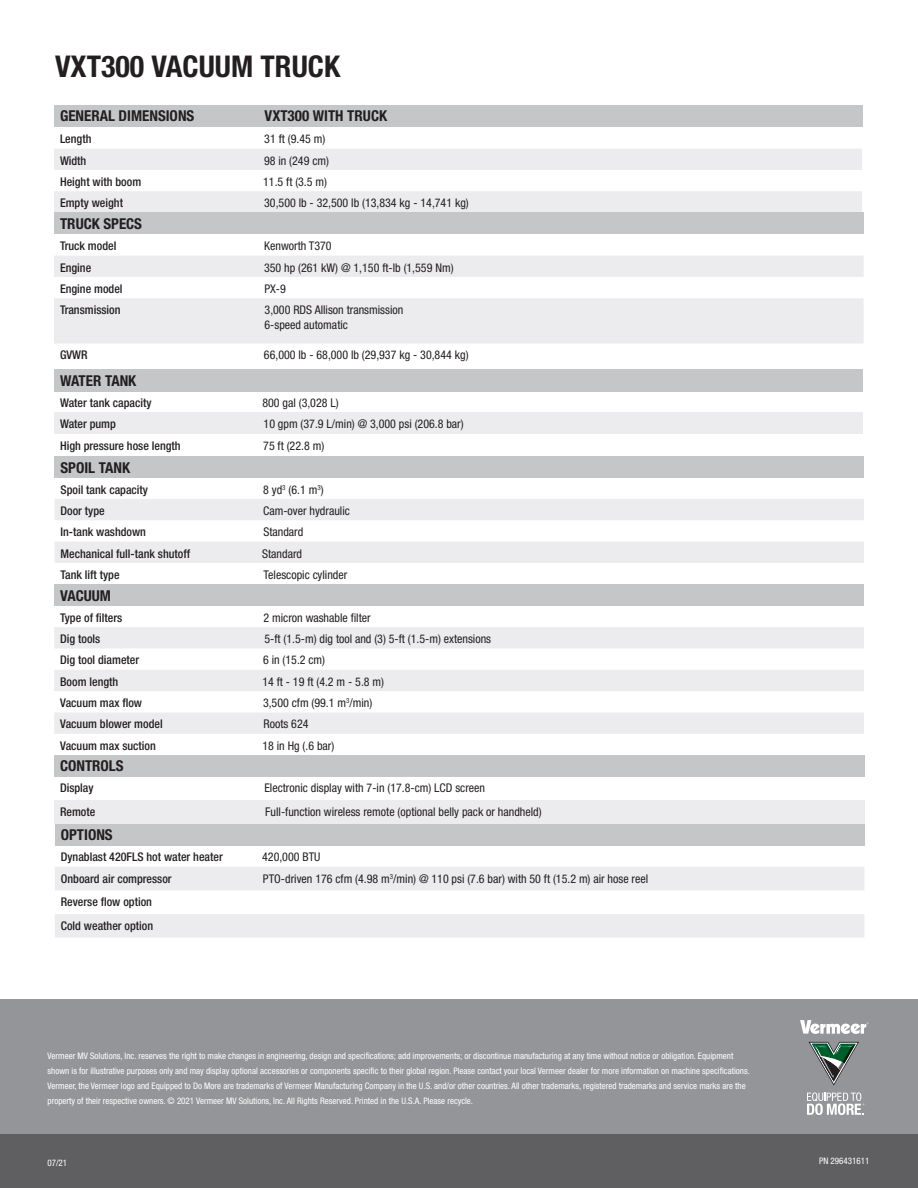
<style>
.page{position:relative;width:918px;height:1188px;background:#fff}
.page>*{position:absolute;margin:0;border:0;box-sizing:border-box;transform-origin:0 0}
.t1{font:700 condensed 30px "Helvetica Neue";color:#231f20}
.t2{font:700 condensed 15px "Helvetica Neue";color:#231f20}
.t3{font:condensed 12px/14.4px "Helvetica Neue";color:#231f20}
.t4{font:500 condensed 12px/23.7px "Helvetica Neue";color:#231f20}
.t5{font:condensed 9px/15px "Helvetica Neue";color:#fff}
</style>
<div class="page">
<div style="left:54px;top:106px;width:808px;height:21px;background:#c5c6c8"></div>
<svg style="left:54px;top:149px;width:808px;height:64px;fill:#ececee"></svg>
<div style="left:54px;top:213px;width:810px;height:21px;background:#c5c6c8"></div>
<svg style="left:54px;top:256px;width:810px;height:88px;fill:#ececee"></svg>
<div style="left:55px;top:456px;width:809px;height:22px;background:#c5c6c8"></div>
<svg style="left:55px;top:499px;width:809px;height:64px;fill:#ececee"></svg>
<div style="left:54px;top:584px;width:810px;height:22px;background:#c5c6c8"></div>
<svg style="left:54px;top:627px;width:810px;height:107px;fill:#ececee"></svg>
<div style="left:54px;top:755px;width:810px;height:21px;background:#c5c6c8"></div>
<div style="left:54px;top:800px;width:810px;height:24px;background:#ececee"></div>
<div style="left:55px;top:824px;width:809px;height:21px;background:#c5c6c8"></div>
<svg style="left:55px;top:867px;width:809px;height:71px;fill:#ececee"></svg>
<div style="left:54px;top:369px;width:808px;height:22px;background:#c5c6c8"></div>
<div style="left:54px;top:412px;width:808px;height:22px;background:#ececee"></div>
<div style="left:0;top:999px;width:918px;height:151px;background:#939598"></div>
<svg style="left:800px;top:1020px;width:68px;height:14px"></svg>
<svg style="left:807px;top:1092px;width:57px;height:23px"></svg>
<svg style="left:809px;top:1042px;width:50px;height:44px"></svg>
<div style="left:0;top:1134px;width:918px;height:54px;background:#5f5f62"></div>
<h1 class="t1" style="left:55px;top:48px;width:287px">VXT300 VACUUM TRUCK</h1>
<h2 class="t2" style="left:60px;top:106px;width:136px">GENERAL DIMENSIONS</h2>
<h2 class="t2" style="left:265px;top:106px;width:124px">VXT300 WITH TRUCK</h2>
<h3 class="t4" style="left:60px;top:127px;width:33px">Length</h3>
<h3 class="t3" style="left:264px;top:132px;width:62px">31 ft (9.45 m)</h3>
<h3 class="t4" style="left:60px;top:148px;width:28px">Width</h3>
<h3 class="t3" style="left:264px;top:153px;width:67px">98 in (249 cm)</h3>
<h3 class="t4" style="left:60px;top:170px;width:83px">Height with boom</h3>
<h3 class="t3" style="left:263px;top:174px;width:65px">11.5 ft (3.5 m)</h3>
<h3 class="t4" style="left:60px;top:191px;width:65px">Empty weight</h3>
<h3 class="t3" style="left:264px;top:196px;width:206px">30,500 lb - 32,500 lb (13,834 kg - 14,741 kg)</h3>
<h2 class="t2" style="left:60px;top:215px;width:84px">TRUCK SPECS</h2>
<h3 class="t4" style="left:60px;top:234px;width:58px">Truck model</h3>
<h3 class="t3" style="left:264px;top:239px;width:69px">Kenworth T370</h3>
<h3 class="t4" style="left:60px;top:255px;width:33px">Engine</h3>
<h3 class="t3" style="left:264px;top:260px;width:191px">350 hp (261 kW) @ 1,150 ft-lb (1,559 Nm)</h3>
<h3 class="t4" style="left:60px;top:277px;width:64px">Engine model</h3>
<h3 class="t3" style="left:264px;top:281px;width:23px">PX-9</h3>
<h3 class="t4" style="left:60px;top:298px;width:62px">Transmission</h3>
<h3 class="t3" style="left:264px;top:303px;width:140px">3,000 RDS Allison transmission<br>6-speed automatic</h3>
<h3 class="t4" style="left:60px;top:343px;width:29px">GVWR</h3>
<h3 class="t3" style="left:264px;top:348px;width:206px">66,000 lb - 68,000 lb (29,937 kg - 30,844 kg)</h3>
<h2 class="t2" style="left:60px;top:371px;width:78px">WATER TANK</h2>
<h3 class="t4" style="left:60px;top:391px;width:93px">Water tank capacity</h3>
<h3 class="t3" style="left:262px;top:395px;width:78px">800 gal (3,028 L)</h3>
<h3 class="t4" style="left:60px;top:412px;width:57px">Water pump</h3>
<h3 class="t3" style="left:264px;top:417px;width:202px">10 gpm (37.9 L/min) @ 3,000 psi (206.8 bar)</h3>
<h3 class="t4" style="left:60px;top:433px;width:122px">High pressure hose length</h3>
<h3 class="t3" style="left:263px;top:438px;width:62px">75 ft (22.8 m)</h3>
<h2 class="t2" style="left:61px;top:458px;width:71px">SPOIL TANK</h2>
<h3 class="t4" style="left:61px;top:477px;width:89px">Spoil tank capacity</h3>
<h3 class="t3" style="left:263px;top:482px;width:62px">8 yd<sup>3</sup> (6.1 m<sup>3</sup>)</h3>
<h3 class="t4" style="left:61px;top:499px;width:46px">Door type</h3>
<h3 class="t3" style="left:263px;top:503px;width:88px">Cam-over hydraulic</h3>
<h3 class="t4" style="left:61px;top:520px;width:87px">In-tank washdown</h3>
<h3 class="t3" style="left:263px;top:525px;width:41px">Standard</h3>
<h3 class="t4" style="left:61px;top:541px;width:131px">Mechanical full-tank shutoff</h3>
<h3 class="t3" style="left:262px;top:546px;width:41px">Standard</h3>
<h3 class="t4" style="left:61px;top:563px;width:61px">Tank lift type</h3>
<h3 class="t3" style="left:264px;top:567px;width:85px">Telescopic cylinder</h3>
<h2 class="t2" style="left:60px;top:586px;width:52px">VACUUM</h2>
<h3 class="t4" style="left:60px;top:605px;width:64px">Type of filters</h3>
<h3 class="t3" style="left:263px;top:610px;width:109px">2 micron washable filter</h3>
<h3 class="t4" style="left:60px;top:627px;width:42px">Dig tools</h3>
<h3 class="t3" style="left:265px;top:632px;width:228px">5-ft (1.5-m) dig tool and (3) 5-ft (1.5-m) extensions</h3>
<h3 class="t4" style="left:60px;top:648px;width:81px">Dig tool diameter</h3>
<h3 class="t3" style="left:263px;top:653px;width:64px">6 in (15.2 cm)</h3>
<h3 class="t4" style="left:60px;top:670px;width:60px">Boom length</h3>
<h3 class="t3" style="left:262px;top:674px;width:123px">14 ft - 19 ft (4.2 m - 5.8 m)</h3>
<h3 class="t4" style="left:60px;top:691px;width:83px">Vacuum max flow</h3>
<h3 class="t3" style="left:263px;top:696px;width:111px">3,500 cfm (99.1 m<sup>3</sup>/min)</h3>
<h3 class="t4" style="left:60px;top:712px;width:104px">Vacuum blower model</h3>
<h3 class="t3" style="left:264px;top:717px;width:47px">Roots 624</h3>
<h3 class="t4" style="left:60px;top:734px;width:97px">Vacuum max suction</h3>
<h3 class="t3" style="left:262px;top:738px;width:73px">18 in Hg (.6 bar)</h3>
<h2 class="t2" style="left:60px;top:757px;width:65px">CONTROLS</h2>
<h3 class="t4" style="left:60px;top:776px;width:35px">Display</h3>
<h3 class="t3" style="left:264px;top:781px;width:222px">Electronic display with 7-in (17.8-cm) LCD screen</h3>
<h3 class="t4" style="left:60px;top:800px;width:37px">Remote</h3>
<h3 class="t3" style="left:265px;top:805px;width:278px">Full-function wireless remote (optional belly pack or handheld)</h3>
<h2 class="t2" style="left:61px;top:826px;width:53px">OPTIONS</h2>
<h3 class="t4" style="left:61px;top:845px;width:163px">Dynablast 420FLS hot water heater</h3>
<h3 class="t3" style="left:262px;top:850px;width:60px">420,000 BTU</h3>
<h3 class="t4" style="left:61px;top:866px;width:112px">Onboard air compressor</h3>
<h3 class="t3" style="left:263px;top:871px;width:387px">PTO-driven 176 cfm (4.98 m<sup>3</sup>/min) @ 110 psi (7.6 bar) with 50 ft (15.2 m) air hose reel</h3>
<h3 class="t4" style="left:61px;top:890px;width:94px">Reverse flow option<br>Cold weather option</h3>
<p class="t5" style="left:48px;top:1049px;width:704px">Vermeer MV Solutions, Inc. reserves the right to make changes in engineering, design and specifications; add improvements; or discontinue manufacturing at any time without notice or obligation. Equipment shown is for illustrative purposes only and may display optional accessories or components specific to their global region. Please contact your local Vermeer dealer for more information on machine specifications.<br>Vermeer, the Vermeer logo and Equipped to Do More are trademarks of Vermeer Manufacturing Company in the U.S. and/or other countries. All other trademarks, registered trademarks and service marks are the property of their respective owners. © 2021 Vermeer MV Solutions, Inc. All Rights Reserved. Printed in the U.S.A. Please recycle.</p>
<p class="t5" style="left:48px;top:1155px;width:21px">07/21</p>
<p class="t5" style="left:819px;top:1154px;width:52px">PN 296431611</p>
</div>
